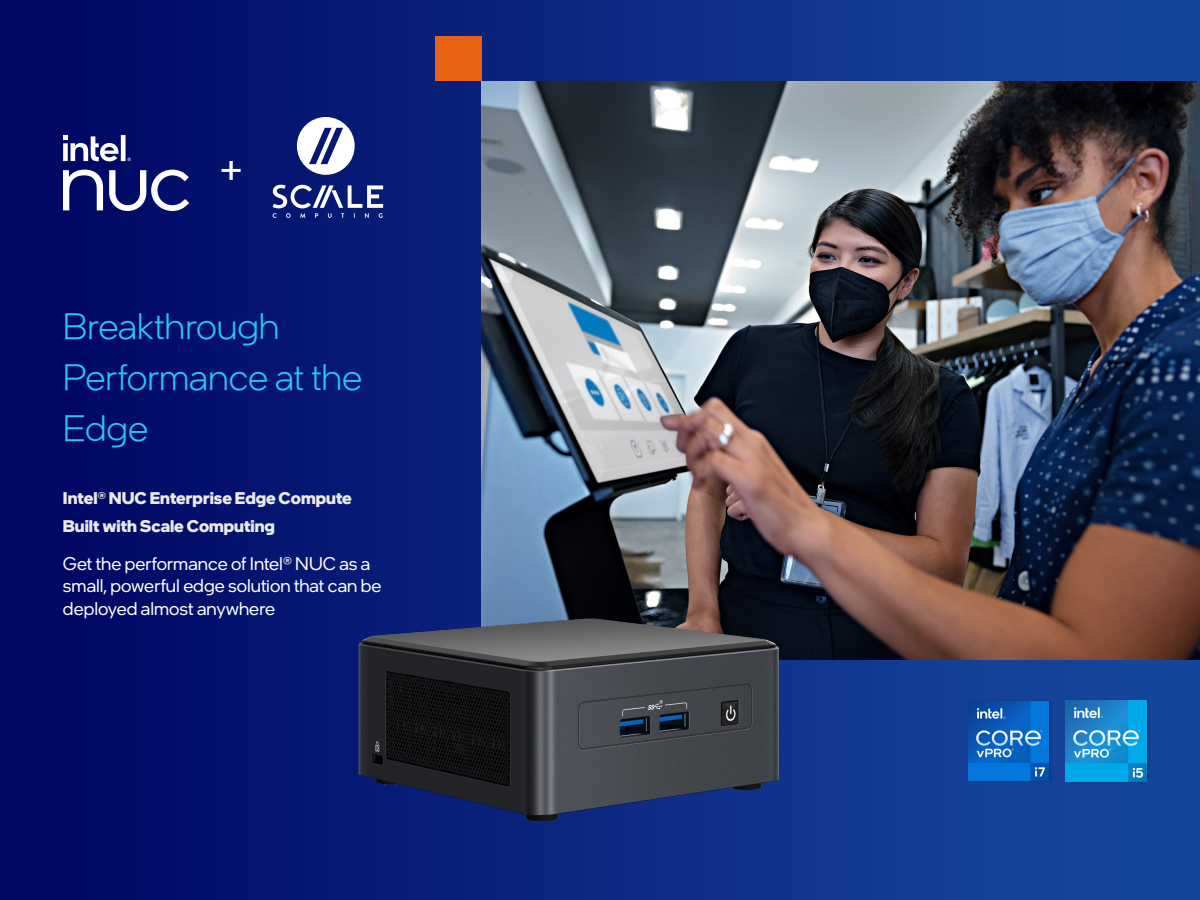
<style>
.page{position:relative;width:1200px;height:900px;background:#fff}
.page>*{position:absolute;margin:0;border:0;box-sizing:border-box;transform-origin:0 0}
._50_light{font:300 37.5px/50.7px "Intel One Display";color:#2bc4f3}
._13_medium{font:18.3px/22.5px "Intel One Display";color:#fff}
._12_bold{font:700 16.95px "Intel One Display";color:#e9e9e9}
</style>
<div class="page">
<div style="left:0;top:0;width:1200px;height:900px;background:linear-gradient(to right,#000562,#184ba2)"></div>
<img style="left:482px;top:81px;width:718px;height:579px">
<div style="left:435px;top:37px;width:47px;height:44px;background:#e96115"></div>
<div style="left:1066px;top:698px;width:85px;height:86px;background:#000;opacity:.25"></div>
<img style="left:1066px;top:701px;width:80px;height:80px">
<div style="left:969px;top:699px;width:84px;height:84px;background:#000;opacity:.2"></div>
<img style="left:969px;top:702px;width:79px;height:79px">
<img style="left:341px;top:565px;width:446px;height:297px">
<svg style="left:297px;top:117px;width:58px;height:58px"></svg>
<svg style="left:273px;top:185px;width:110px;height:33px"></svg>
<svg style="left:222px;top:161px;width:19px;height:19px"></svg>
<svg style="left:63px;top:135px;width:68px;height:26px"></svg>
<svg style="left:109px;top:170px;width:80px;height:41px"></svg>
<svg style="left:63px;top:170px;width:40px;height:40px"></svg>
<p class="_50_light" style="left:63px;top:300px;width:301px">Breakthrough<br>Performance at the<br>Edge</p>
<p class="_12_bold" style="left:63px;top:487px;width:290px">Intel® NUC Enterprise Edge Compute</p>
<p class="_12_bold" style="left:63px;top:515px;width:213px">Built with Scale Computing</p>
<p class="_13_medium" style="left:63px;top:552px;width:320px">Get the performance of Intel® NUC as a small, powerful edge solution that can be deployed almost anywhere</p>
</div>
